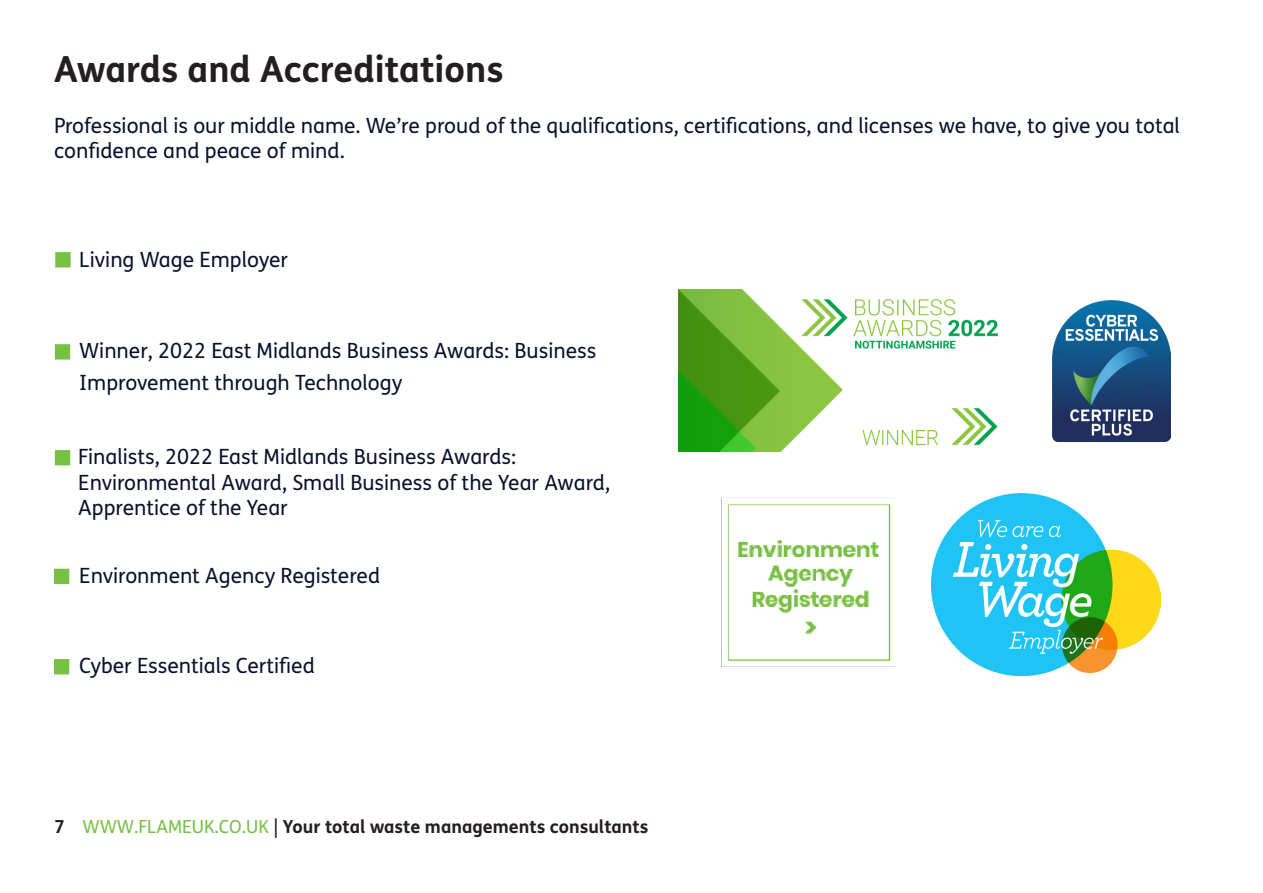
<style>
.page{position:relative;width:1263px;height:893px;background:#fff}
.page>*{position:absolute;margin:0;border:0;box-sizing:border-box;transform-origin:0 0}
.t1{font:700 36px "FS Me";color:#231f20}
.t2{font:21px/25.2px "FS Me";color:#0c112d}
.t3{font:700 18px "FS Me";color:#231f20}
.s1{font-weight:400;color:#76c043}
.s2{font-weight:400}
</style>
<div class="page">
<img style="left:1053px;top:300px;width:117px;height:141px">
<img style="left:931px;top:494px;width:230px;height:181px">
<img style="left:679px;top:289px;width:319px;height:162px">
<img style="left:721px;top:497px;width:174px;height:169px">
<div style="left:55px;top:252px;width:16px;height:15px;background:#76c043;border:2px solid #76c043"></div>
<div style="left:55px;top:344px;width:15px;height:16px;background:#76c043;border:2px solid #76c043"></div>
<div style="left:55px;top:450px;width:15px;height:15px;background:#76c043;border:2px solid #76c043"></div>
<div style="left:54px;top:569px;width:15px;height:15px;background:#76c043"></div>
<div style="left:54px;top:659px;width:15px;height:15px;background:#76c043;border:2px solid #76c043"></div>
<p class="t1" style="left:54px;top:41px;width:451px">Awards and Accreditations</p>
<p class="t2" style="left:54px;top:112px;width:1127px">Professional is our middle name. We’re proud of the qualifications, certifications, and licenses we have, to give you total confidence and peace of mind.</p>
<p class="t2" style="left:79px;top:246px;width:210px">Living Wage Employer</p>
<p class="t2" style="left:79px;top:334px;width:519px;line-height:32.4px">Winner, 2022 East Midlands Business Awards: Business<br>Improvement through Technology</p>
<p class="t2" style="left:78px;top:444px;width:533px">Finalists, 2022 East Midlands Business Awards:<br>Environmental Award, Small Business of the Year Award,<br>Apprentice of the Year</p>
<p class="t2" style="left:79px;top:563px;width:302px">Environment Agency Registered</p>
<p class="t2" style="left:79px;top:652px;width:237px">Cyber Essentials Certified</p>
<p class="t3" style="left:54px;top:812px;width:596px">7 <span class="s1">WWW.FLAMEUK.CO.UK</span> <span class="s2">|</span> Your total waste managements consultants</p>
</div>
